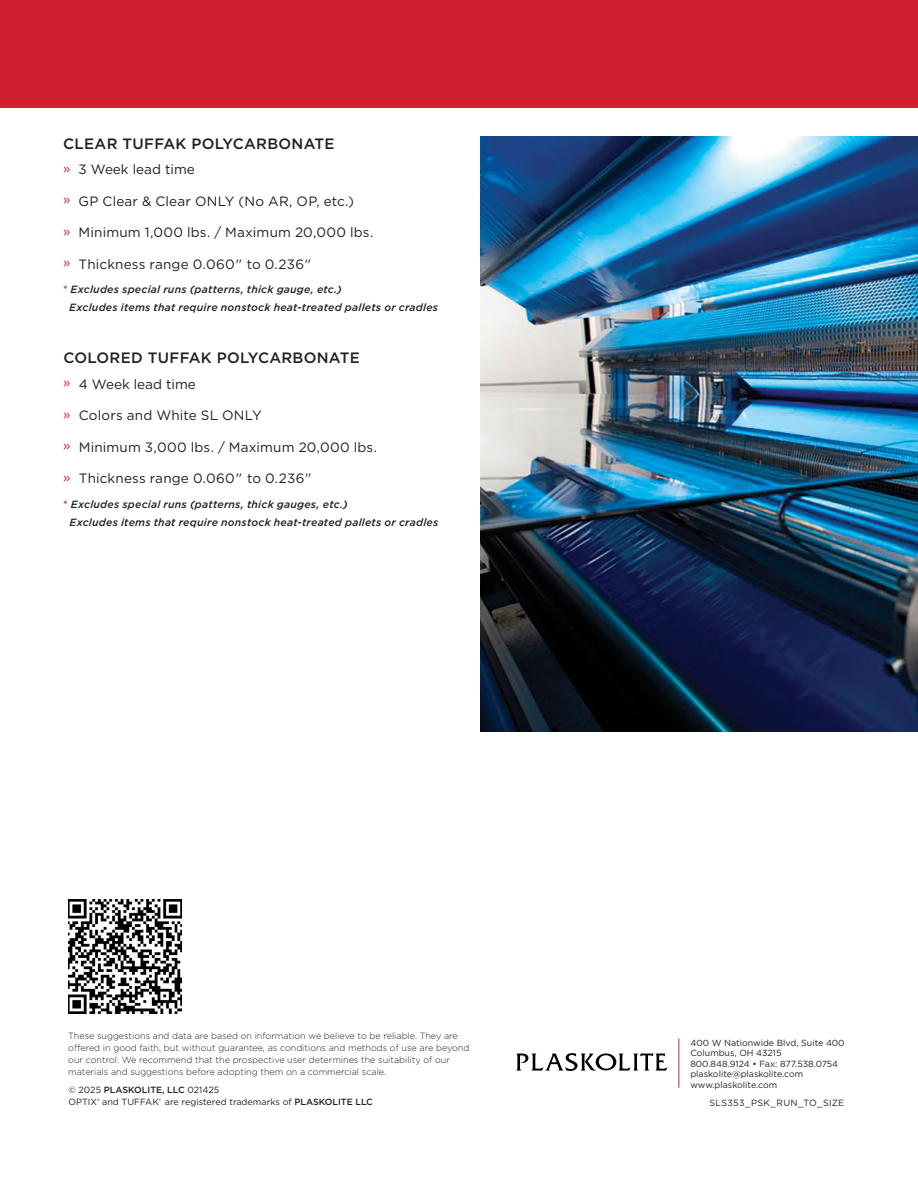
<style>
.page{position:relative;width:918px;height:1188px;background:#fff}
.page>*{position:absolute;margin:0;border:0;box-sizing:border-box;transform-origin:0 0}
.t1{font:500 15px "Gotham";letter-spacing:.02em;color:#231f20}
.t2{font:13.5px "Gotham";letter-spacing:.01em;color:#231f20}
.t3{font:italic 500 10.5px "Gotham";letter-spacing:.02em;color:#231f20}
.t4{font:300 9px/12px "Gotham";color:#231f20}
.t5{font:9px/12px "Gotham";color:#231f20}
.t6{font:9px "Gotham";letter-spacing:.03em;color:#231f20}
.t7{font:8.85px/10.6px "Gotham";color:#231f20}
.s1{color:#d0202e}
.s2{font-style:normal;color:#d0202e}
.s3{font-weight:500}
</style>
<div class="page">
<hr style="left:679px;top:1038px;width:1px;height:50px;background:#d0202e">
<svg style="left:516px;top:1053px;width:151px;height:18px"></svg>
<div style="left:0;top:0;width:918px;height:108px;background:#d0202e"></div>
<img style="left:68px;top:900px;width:114px;height:113px">
<img style="left:481px;top:137px;width:437px;height:594px">
<p class="t1" style="left:63px;top:134px;width:273px">CLEAR TUFFAK POLYCARBONATE</p>
<p class="t2" style="left:63px;top:161px;width:133px"><span class="s1">»</span> 3 Week lead time</p>
<p class="t2" style="left:63px;top:192px;width:292px"><span class="s1">»</span> GP Clear &amp; Clear ONLY (No AR, OP, etc.)</p>
<p class="t2" style="left:63px;top:224px;width:312px"><span class="s1">»</span> Minimum 1,000 lbs. / Maximum 20,000 lbs.</p>
<p class="t2" style="left:63px;top:255px;width:250px"><span class="s1">»</span> Thickness range 0.060" to 0.236"</p>
<p class="t3" style="left:63px;top:283px;width:280px"><span class="s2">*</span> Excludes special runs (patterns, thick gauge, etc.)</p>
<p class="t3" style="left:69px;top:301px;width:370px">Excludes items that require nonstock heat-treated pallets or cradles</p>
<p class="t1" style="left:63px;top:348px;width:298px">COLORED TUFFAK POLYCARBONATE</p>
<p class="t2" style="left:63px;top:375px;width:134px"><span class="s1">»</span> 4 Week lead time</p>
<p class="t2" style="left:63px;top:407px;width:200px"><span class="s1">»</span> Colors and White SL ONLY</p>
<p class="t2" style="left:63px;top:438px;width:315px"><span class="s1">»</span> Minimum 3,000 lbs. / Maximum 20,000 lbs.</p>
<p class="t2" style="left:63px;top:470px;width:250px"><span class="s1">»</span> Thickness range 0.060" to 0.236"</p>
<p class="t3" style="left:63px;top:497px;width:286px"><span class="s2">*</span> Excludes special runs (patterns, thick gauges, etc.)</p>
<p class="t3" style="left:70px;top:515px;width:370px">Excludes items that require nonstock heat-treated pallets or cradles</p>
<p class="t4" style="left:68px;top:1030px;width:403px">These suggestions and data are based on information we believe to be reliable. They are offered in good faith, but without guarantee, as conditions and methods of use are beyond our control. We recommend that the prospective user determines the suitability of our materials and suggestions before adopting them on a commercial scale.</p>
<p class="t7" style="left:690px;top:1037px;width:156px">400 W Nationwide Blvd, Suite 400<br>Columbus, OH 43215</p>
<p class="t7" style="left:690px;top:1058px;width:149px">800.848.9124 • Fax: 877.538.0754</p>
<p class="t7" style="left:690px;top:1069px;width:114px">plaskolite@plaskolite.com</p>
<p class="t7" style="left:690px;top:1079px;width:88px">www.plaskolite.com</p>
<p class="t5" style="left:68px;top:1084px;width:306px">© 2025 <span class="s3">PLASKOLITE, LLC</span> 021425<br>OPTIX<sup>®</sup> and TUFFAK<sup>®</sup> are registered trademarks of <span class="s3">PLASKOLITE LLC</span></p>
<p class="t6" style="left:710px;top:1097px;width:136px">SLS353_PSK_RUN_TO_SIZE</p>
</div>
